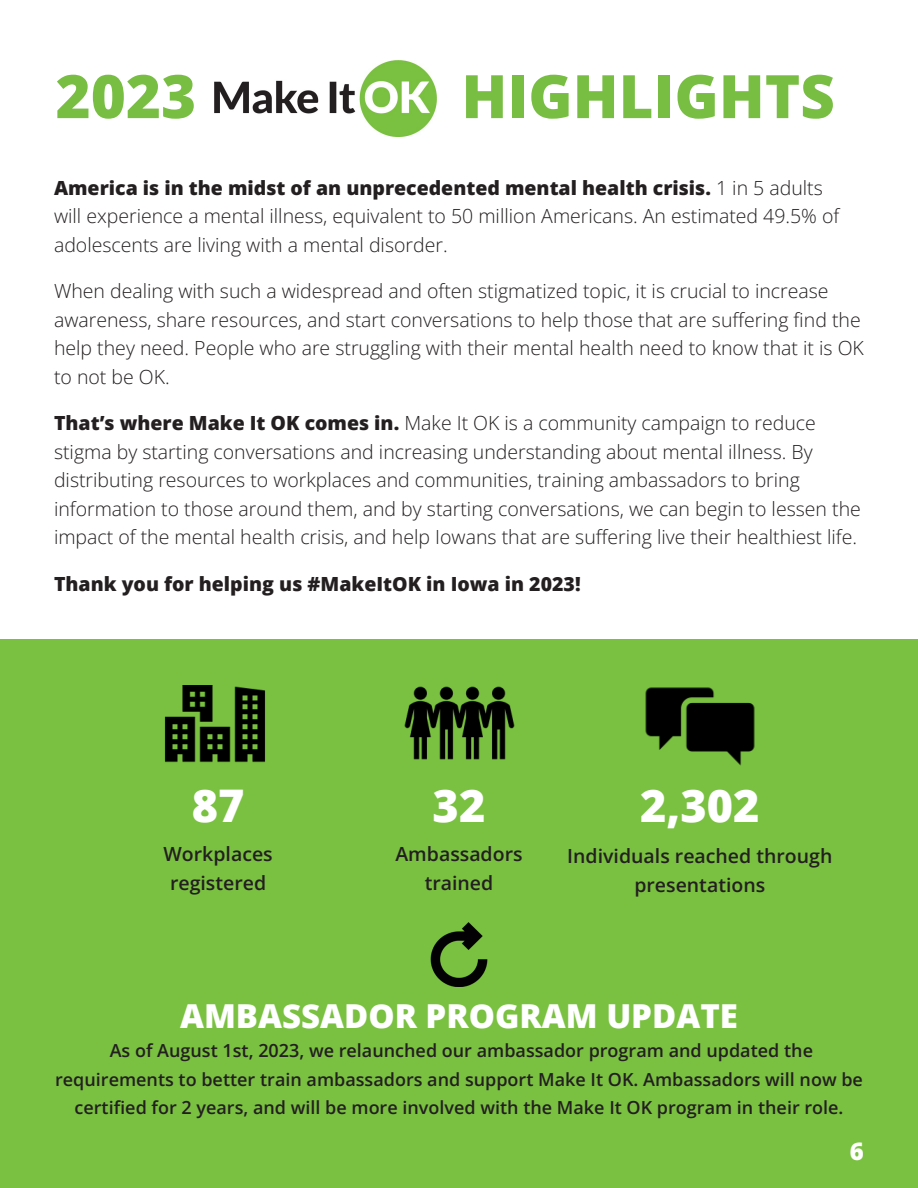
<style>
.page{position:relative;width:918px;height:1188px;background:#fff}
.page>*{position:absolute;margin:0;border:0;box-sizing:border-box;transform-origin:0 0}
.t1{font:800 60px "Open Sans";color:#77be42}
.t2{font:800 45px "Open Sans";color:#fff}
.t3{font:800 33px "Open Sans";color:#fff}
.t4{font:800 24px "Open Sans";color:#fff}
.t5{font:300 19.5px/28.5px "Open Sans";color:#231f20}
.t6{font:600 19.5px/28.5px "Open Sans";color:#231f20;text-align:center}
.t7{font:800 19.5px "Open Sans";color:#231f20}
.t8{font:600 18px/28.5px "Open Sans";color:#231f20;text-align:center}
.s1{font-weight:800}
</style>
<div class="page">
<div style="left:0;top:639px;width:918px;height:549px;background:#7ac141"></div>
<img style="left:404px;top:686px;width:111px;height:74px">
<img style="left:165px;top:685px;width:100px;height:78px">
<img style="left:645px;top:687px;width:110px;height:79px">
<img style="left:430px;top:922px;width:58px;height:64px">
<img style="left:214px;top:60px;width:222px;height:76px">
<p class="t1" style="left:56px;top:51px;width:142px">2023</p>
<p class="t1" style="left:461px;top:51px;width:375px">HIGHLIGHTS</p>
<p class="t5" style="left:54px;top:173px;width:787px"><span class="s1">America is in the midst of an unprecedented mental health crisis.</span> 1 in 5 adults will experience a mental illness, equivalent to 50 million Americans. An estimated 49.5% of adolescents are living with a mental disorder.</p>
<p class="t5" style="left:54px;top:276px;width:811px">When dealing with such a widespread and often stigmatized topic, it is crucial to increase awareness, share resources, and start conversations to help those that are suffering find the help they need. People who are struggling with their mental health need to know that it is OK to not be OK.</p>
<p class="t5" style="left:54px;top:408px;width:808px"><span class="s1">That’s where Make It OK comes in.</span> Make It OK is a community campaign to reduce stigma by starting conversations and increasing understanding about mental illness. By distributing resources to workplaces and communities, training ambassadors to bring information to those around them, and by starting conversations, we can begin to lessen the impact of the mental health crisis, and help Iowans that are suffering live their healthiest life.</p>
<p class="t7" style="left:54px;top:569px;width:528px">Thank you for helping us #MakeItOK in Iowa in 2023!</p>
<p class="t2" style="left:192px;top:772px;width:54px">87</p>
<p class="t6" style="left:164px;top:839px;width:111px">Workplaces</p>
<p class="t6" style="left:170px;top:868px;width:98px">registered</p>
<p class="t2" style="left:433px;top:772px;width:54px">32</p>
<p class="t6" style="left:395px;top:839px;width:129px">Ambassadors</p>
<p class="t6" style="left:425px;top:868px;width:70px">trained</p>
<p class="t2" style="left:640px;top:772px;width:121px">2,302</p>
<p class="t6" style="left:567px;top:841px;width:267px">Individuals reached through presentations</p>
<p class="t3" style="left:180px;top:991px;width:559px">AMBASSADOR PROGRAM UPDATE</p>
<p class="t8" style="left:55px;top:1036px;width:809px">As of August 1st, 2023, we relaunched our ambassador program and updated the requirements to better train ambassadors and support Make It OK. Ambassadors will now be certified for 2 years, and will be more involved with the Make It OK program in their role.</p>
<p class="t4" style="left:850px;top:1133px;width:16px">6</p>
</div>
